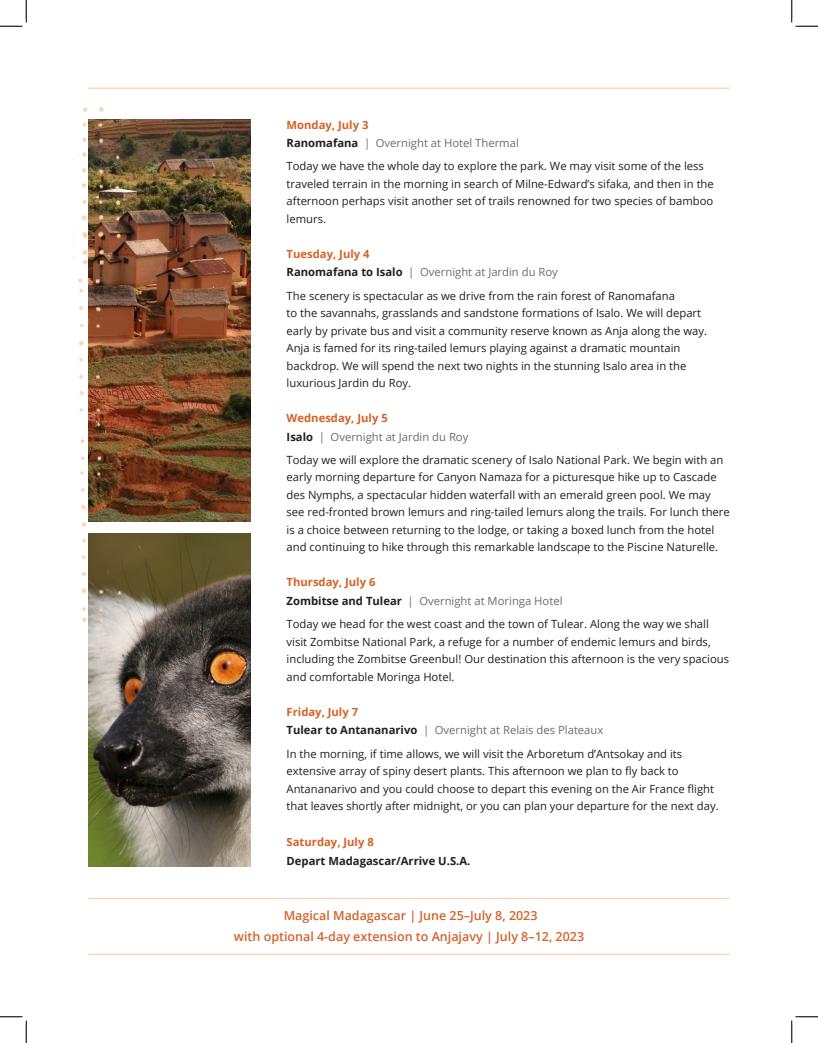
<style>
.page{position:relative;width:818px;height:1043px;background:#fff}
.page>*{position:absolute;margin:0;border:0;box-sizing:border-box;transform-origin:0 0}
.t1{font:600 12.5px "Open Sans";color:#d46229}
.Letter{font:11.25px/17.5px "Open Sans";color:#231f20}
.Location_Headline{font:11.25px "Open Sans";color:#6c6d70}
.Date{font:700 11.25px "Open Sans";color:#d46229}
.Location_Headline-2{font:700 11.25px "Open Sans";color:#231f20}
.s1{font-weight:700;color:#231f20}
</style>
<div class="page">
<img style="left:125px;top:120px;width:125px;height:401px">
<hr style="left:88px;top:88px;width:641px;height:1px;background:#fcd1af">
<img style="left:88px;top:534px;width:162px;height:332px">
<img style="left:78px;top:107px;width:47px;height:534px">
<hr style="left:88px;top:953px;width:641px;height:1px;background:#fcd1af">
<hr style="left:88px;top:897px;width:641px;height:2px;background:#fcd1af">
<svg style="left:0;top:0;width:27px;height:27px"></svg>
<svg style="left:0;top:1016px;width:27px;height:26px"></svg>
<svg style="left:791px;top:0;width:27px;height:27px"></svg>
<svg style="left:791px;top:1016px;width:27px;height:26px"></svg>
<p class="Date" style="left:286px;top:116px;width:83px">Monday, July 3</p>
<p class="Location_Headline" style="left:286px;top:135px;width:234px"><span class="s1">Ranomafana</span> | Overnight at Hotel Thermal</p>
<p class="Letter" style="left:286px;top:157px;width:428px">Today we have the whole day to explore the park. We may visit some of the less traveled terrain in the morning in search of Milne-Edward’s sifaka, and then in the afternoon perhaps visit another set of trails renowned for two species of bamboo lemurs.</p>
<p class="Date" style="left:286px;top:246px;width:84px">Tuesday, July 4</p>
<p class="Location_Headline" style="left:286px;top:265px;width:273px"><span class="s1">Ranomafana to Isalo</span> | Overnight at Jardin du Roy</p>
<p class="Letter" style="left:286px;top:286px;width:422px">The scenery is spectacular as we drive from the rain forest of Ranomafana<br>to the savannahs, grasslands and sandstone formations of Isalo. We will depart early by private bus and visit a community reserve known as Anja along the way.<br>Anja is famed for its ring-tailed lemurs playing against a dramatic mountain backdrop. We will spend the next two nights in the stunning Isalo area in the luxurious Jardin du Roy.</p>
<p class="Date" style="left:286px;top:410px;width:103px">Wednesday, July 5</p>
<p class="Location_Headline" style="left:286px;top:429px;width:183px"><span class="s1">Isalo</span> | Overnight at Jardin du Roy</p>
<p class="Letter" style="left:286px;top:451px;width:444px">Today we will explore the dramatic scenery of Isalo National Park. We begin with an early morning departure for Canyon Namaza for a picturesque hike up to Cascade des Nymphs, a spectacular hidden waterfall with an emerald green pool. We may see red-fronted brown lemurs and ring-tailed lemurs along the trails. For lunch there is a choice between returning to the lodge, or taking a boxed lunch from the hotel and continuing to hike through this remarkable landscape to the Piscine Naturelle.</p>
<p class="Date" style="left:286px;top:574px;width:90px">Thursday, July 6</p>
<p class="Location_Headline" style="left:286px;top:593px;width:277px"><span class="s1">Zombitse and Tulear</span> | Overnight at Moringa Hotel</p>
<p class="Letter" style="left:286px;top:615px;width:444px">Today we head for the west coast and the town of Tulear. Along the way we shall visit Zombitse National Park, a refuge for a number of endemic lemurs and birds, including the Zombitse Greenbul! Our destination this afternoon is the very spacious and comfortable Moringa Hotel.</p>
<p class="Date" style="left:286px;top:703px;width:73px">Friday, July 7</p>
<p class="Location_Headline" style="left:286px;top:722px;width:318px"><span class="s1">Tulear to Antananarivo</span> | Overnight at Relais des Plateaux</p>
<p class="Letter" style="left:286px;top:744px;width:433px">In the morning, if time allows, we will visit the Arboretum d’Antsokay and its extensive array of spiny desert plants. This afternoon we plan to fly back to Antananarivo and you could choose to depart this evening on the Air France flight that leaves shortly after midnight, or you can plan your departure for the next day.</p>
<p class="Date" style="left:286px;top:834px;width:89px">Saturday, July 8</p>
<p class="Location_Headline-2" style="left:286px;top:852px;width:185px">Depart Madagascar/Arrive U.S.A.</p>
<p class="t1" style="left:284px;top:906px;width:255px">Magical Madagascar | June 25–July 8, 2023</p>
<p class="t1" style="left:234px;top:928px;width:352px">with optional 4-day extension to Anjajavy | July 8–12, 2023</p>
</div>
